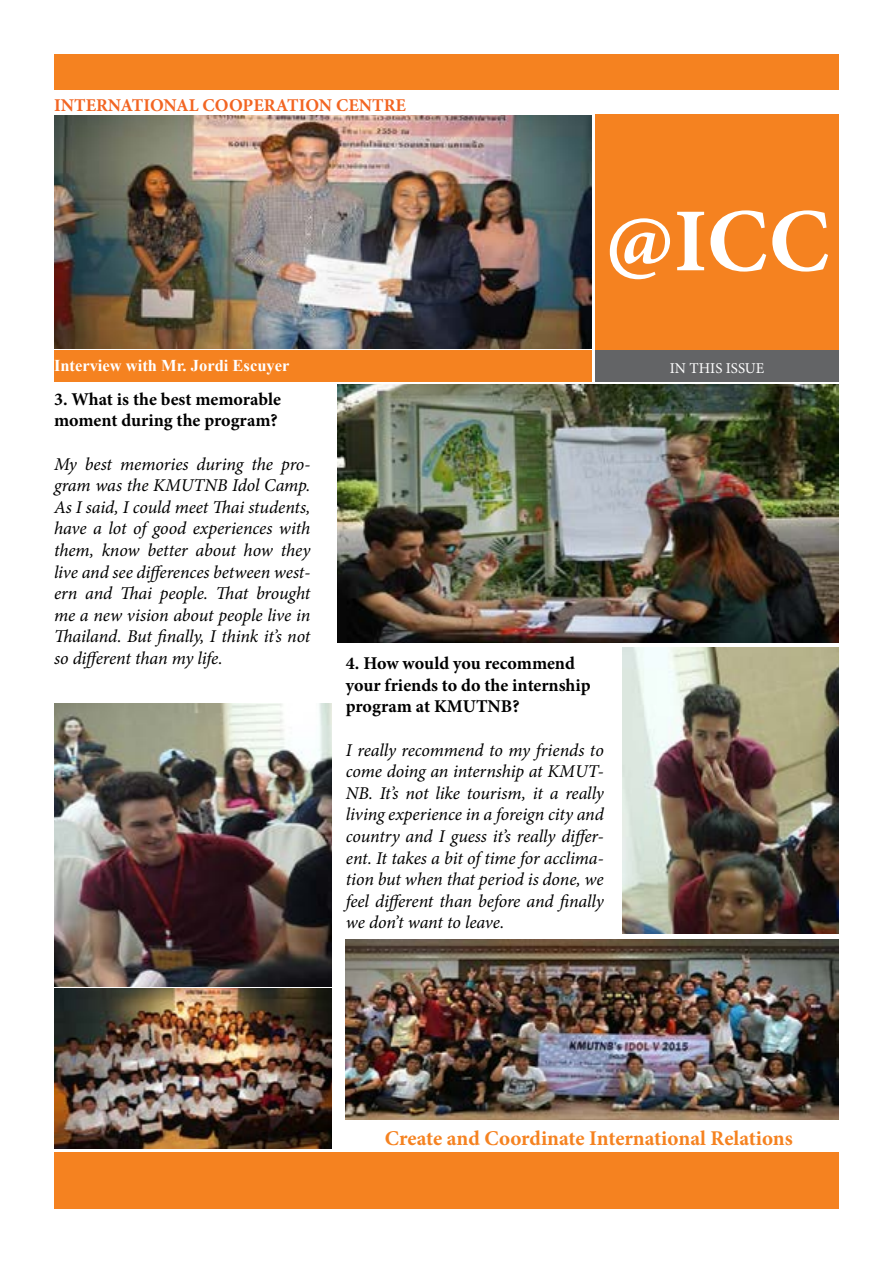
<style>
.page{position:relative;width:893px;height:1263px;background:#fff}
.page>*{position:absolute;margin:0;border:0;box-sizing:border-box;transform-origin:0 0}
.t1{font:700 90px "Minion Pro";color:#fff}
.t2{font:700 21px "Minion Pro";letter-spacing:-.005em;color:#f58220}
.t3{font:italic 18px/21.6px "Minion Pro";letter-spacing:-.01em;color:#000;text-align:justify}
.t4{font:700 18px/21.6px "Minion Pro";color:#000}
.t5{font:700 18px "Minion Pro";color:#f26522}
.t6{font:700 16.5px "Times New Roman";color:#fff}
.t7{font:15px "Minion Pro";color:#fff}
</style>
<div class="page">
<div style="left:54px;top:54px;width:785px;height:35px;background:#f58220"></div>
<div style="left:54px;top:1152px;width:785px;height:57px;background:#f58220"></div>
<div style="left:595px;top:115px;width:244px;height:235px;background:#f58220"></div>
<div style="left:595px;top:350px;width:244px;height:31px;background:#636466"></div>
<div style="left:54px;top:351px;width:537px;height:31px;background:#f58220"></div>
<img style="left:54px;top:116px;width:537px;height:233px">
<img style="left:337px;top:385px;width:502px;height:258px">
<img style="left:54px;top:704px;width:278px;height:282px">
<img style="left:622px;top:647px;width:217px;height:286px">
<img style="left:346px;top:940px;width:493px;height:179px">
<img style="left:54px;top:989px;width:278px;height:159px">
<p class="t5" style="left:54px;top:92px;width:353px">INTERNATIONAL COOPERATION CENTRE</p>
<h1 class="t1" style="left:605px;top:178px;width:226px">@ICC</h1>
<p class="t6" style="left:54px;top:354px;width:237px">Interview with Mr. Jordi Escuyer</p>
<p class="t7" style="left:670px;top:358px;width:96px">IN THIS ISSUE</p>
<p class="t4" style="left:54px;top:388px;width:228px">3. What is the best memorable moment during the program?</p>
<p class="t3" style="left:54px;top:453px;width:258px">My best memories during the pro&shy;gram was the KMUTNB Idol Camp.<br>As I said, I could meet Thai students, have a lot of good experiences with them, know better about how they live and see differences between west&shy;ern and Thai people. That brought me a new vision about people live in Thailand. But finally, I think it’s not so different than my life.</p>
<p class="t4" style="left:346px;top:652px;width:246px">4. How would you recommend your friends to do the internship program at KMUTNB?</p>
<p class="t3" style="left:346px;top:739px;width:259px">I really recommend to my friends to come doing an internship at KMUT-NB. It’s not like tourism, it a really living experience in a foreign city and country and I guess it’s really differ&shy;ent. It takes a bit of time for acclima&shy;tion but when that period is done, we feel different than before and finally we don’t want to leave.</p>
<p class="t2" style="left:385px;top:1123px;width:410px">Create and Coordinate International Relations</p>
</div>
